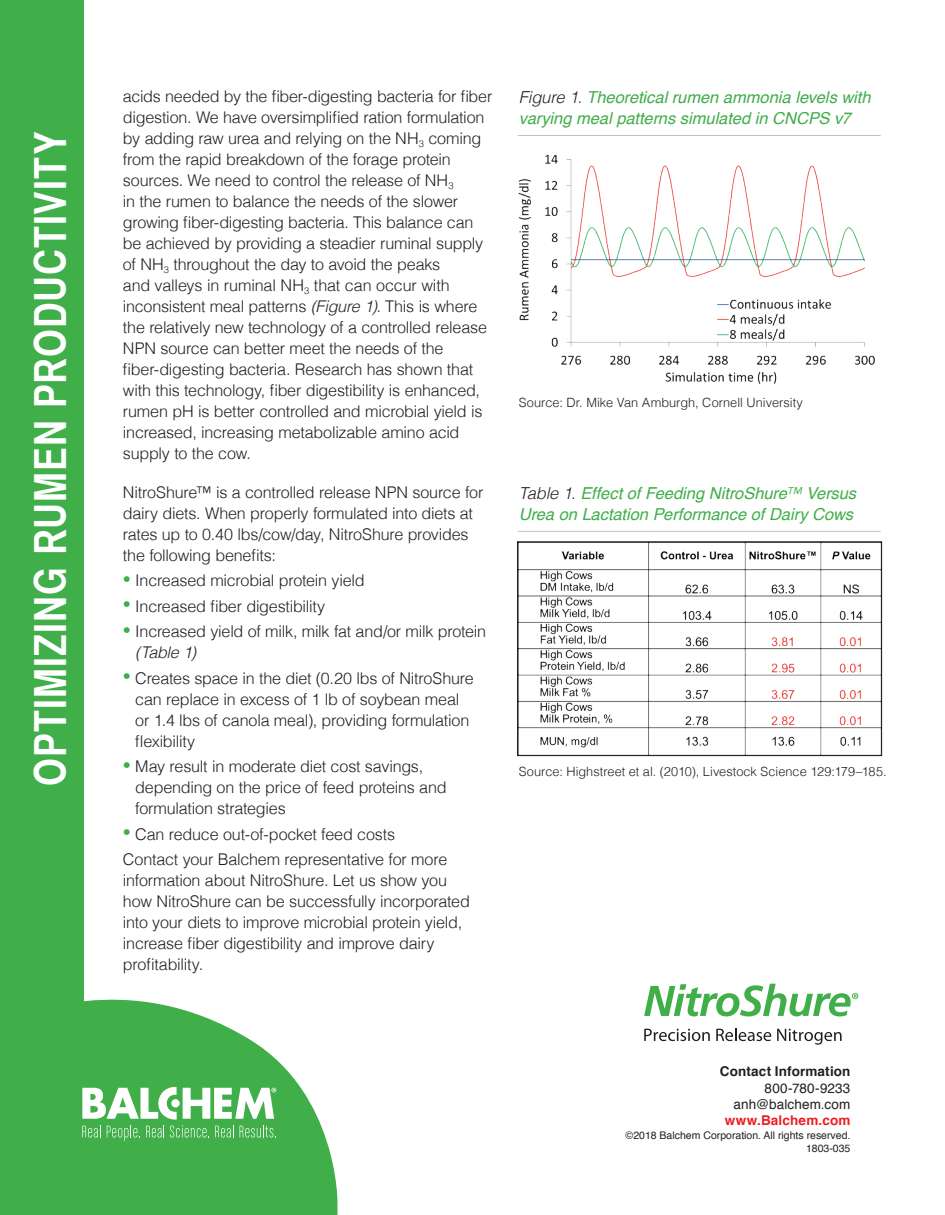
<style>
.page{position:relative;width:945px;height:1215px;background:#fff}
.page>*{position:absolute;margin:0;border:0;box-sizing:border-box;transform-origin:0 0}
.t1{font:43.5px "Helvetica CY Bold";letter-spacing:.025em;color:#fff}
.t2{font:italic 16.5px/21px "Helvetica";letter-spacing:-.005em;color:#40ae49}
.t3{font:300 16.2px/21px "Helvetica";letter-spacing:-.015em;color:#231f20}
.t4{font:13.5px/16.2px "Helvetica";letter-spacing:.01em;color:#231f20;text-align:right}
.t5{font:700 13.5px "Helvetica";letter-spacing:.01em;color:#231f20}
.t6{font:700 13.5px "Helvetica";letter-spacing:.01em;color:#ee1d23}
.t7{font:300 12.75px "Helvetica";letter-spacing:.005em;color:#231f20}
.t8{font:10.5px/13.5px "Helvetica";color:#231f20;text-align:right}
.s1{font-style:italic}
.s2{color:#40ae49}
.s3{font-weight:300;color:#231f20}
.s4{font-weight:300}
</style>
<div class="page">
<div style="left:0;top:0;width:84px;height:1215px;background:#40ae49"></div>
<svg style="left:84px;top:999px;width:254px;height:216px;fill:#40ae49"></svg>
<svg style="left:644px;top:1029px;width:66px;height:12px"></svg>
<svg style="left:716px;top:1028px;width:55px;height:13px"></svg>
<svg style="left:777px;top:1029px;width:65px;height:16px"></svg>
<svg style="left:644px;top:984px;width:214px;height:32px"></svg>
<svg style="left:82px;top:1087px;width:194px;height:54px"></svg>
<img style="left:518px;top:154px;width:357px;height:230px">
<img style="left:517px;top:542px;width:365px;height:214px">
<hr style="left:518px;top:135px;width:363px;height:1px;background:#757679">
<hr style="left:518px;top:531px;width:363px;height:1px;background:#757679">
<h1 class="t1" style="left:24px;top:786px;width:656px;rotate:-90deg">OPTIMIZING RUMEN PRODUCTIVITY</h1>
<p class="t3" style="left:123px;top:84px;width:371px">acids needed by the fiber-digesting bacteria for fiber digestion. We have oversimplified ration formulation by adding raw urea and relying on the NH<sub>3</sub> coming from the rapid breakdown of the forage protein sources. We need to control the release of NH<sub>3<br></sub>in the rumen to balance the needs of the slower growing fiber-digesting bacteria. This balance can be achieved by providing a steadier ruminal supply of NH<sub>3</sub> throughout the day to avoid the peaks<br>and valleys in ruminal NH<sub>3</sub> that can occur with inconsistent meal patterns <span class="s1">(Figure 1).</span> This is where the relatively new technology of a controlled release NPN source can better meet the needs of the fiber-digesting bacteria. Research has shown that with this technology, fiber digestibility is enhanced, rumen pH is better controlled and microbial yield is increased, increasing metabolizable amino acid supply to the cow.</p>
<p class="t3" style="left:123px;top:480px;width:362px">NitroShure™ is a controlled release NPN source for dairy diets. When properly formulated into diets at rates up to 0.40 lbs/cow/day, NitroShure provides the following benefits:</p>
<p class="t3" style="left:123px;top:569px;width:243px"><span class="s2">•</span> Increased microbial protein yield</p>
<p class="t3" style="left:123px;top:594px;width:204px"><span class="s2">•</span> Increased fiber digestibility</p>
<p class="t3" style="left:135px;top:620px;width:352px;text-indent:-12px"><span class="s2">•</span> Increased yield of milk, milk fat and/or milk protein <span class="s1">(Table 1)</span></p>
<p class="t3" style="left:135px;top:666px;width:340px;text-indent:-12px"><span class="s2">•</span> Creates space in the diet (0.20 lbs of NitroShure can replace in excess of 1 lb of soybean meal or 1.4 lbs of canola meal), providing formulation flexibility</p>
<p class="t3" style="left:135px;top:755px;width:313px;text-indent:-12px"><span class="s2">•</span> May result in moderate diet cost savings, depending on the price of feed proteins and formulation strategies</p>
<p class="t3" style="left:123px;top:820px;width:326px;line-height:25.5px"><span class="s2">•</span> Can reduce out-of-pocket feed costs<br>Contact your Balchem representative for more</p>
<p class="t3" style="left:123px;top:869px;width:349px">information about NitroShure. Let us show you how NitroShure can be successfully incorporated into your diets to improve microbial protein yield, increase fiber digestibility and improve dairy profitability.</p>
<p class="t2" style="left:519px;top:87px;width:353px"><span class="s3">Figure 1.</span> Theoretical rumen ammonia levels with varying meal patterns simulated in CNCPS v7</p>
<p class="t7" style="left:519px;top:392px;width:286px">Source: Dr. Mike Van Amburgh, Cornell University</p>
<p class="t2" style="left:519px;top:483px;width:339px"><span class="s3">Table 1.</span> Effect of Feeding NitroShure<span class="s4">™</span> Versus<br>Urea on Lactation Performance of Dairy Cows</p>
<p class="t7" style="left:519px;top:761px;width:369px">Source: Highstreet et al. (2010), Livestock Science 129:179–185.</p>
<p class="t5" style="left:720px;top:1061px;width:132px">Contact Information</p>
<p class="t4" style="left:733px;top:1080px;width:119px">800-780-9233 anh@balchem.com</p>
<p class="t6" style="left:725px;top:1109px;width:127px">www.Balchem.com</p>
<p class="t8" style="left:626px;top:1128px;width:226px">©2018 Balchem Corporation. All rights reserved.<br>1803-035</p>
</div>
